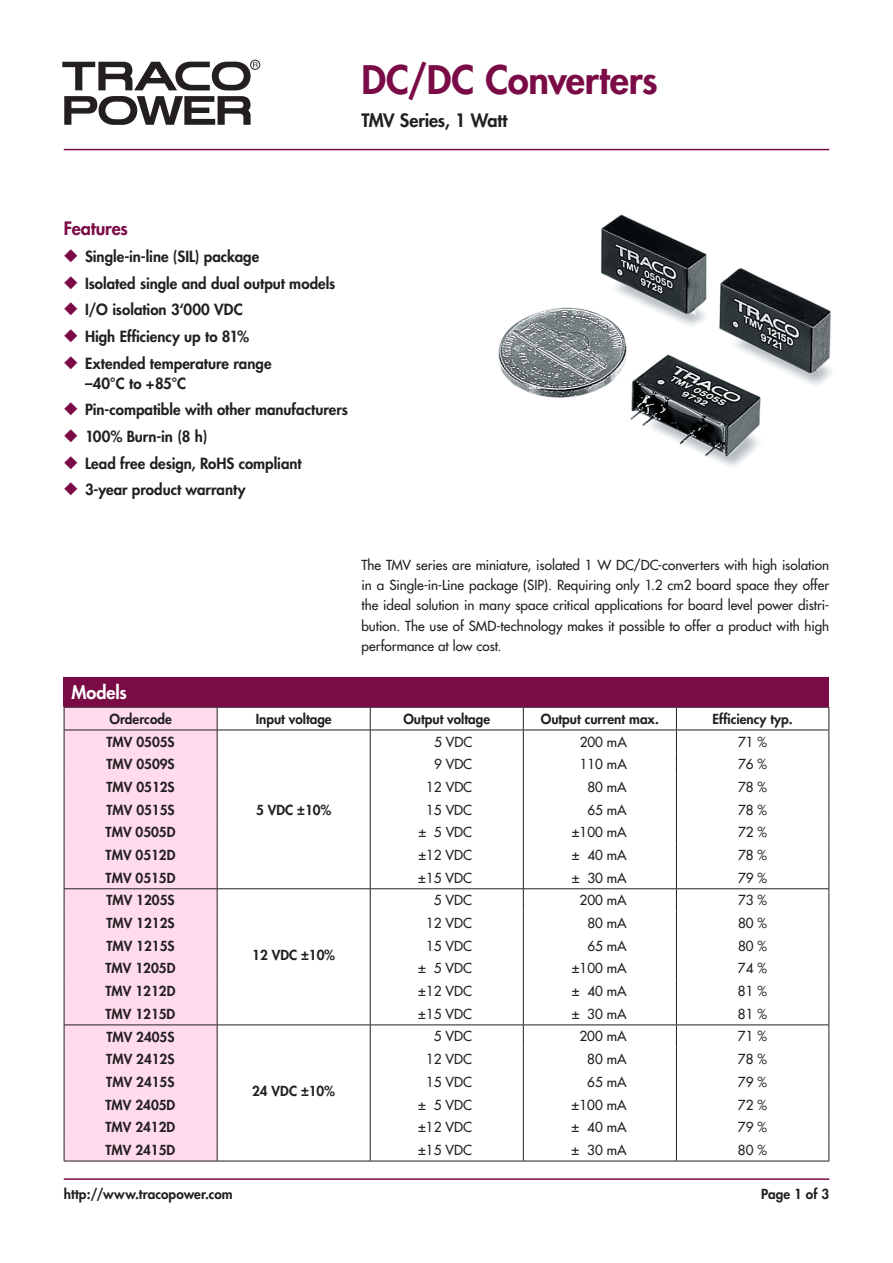
<style>
.page{position:relative;width:893px;height:1263px;background:#fff}
.page>*{position:absolute;margin:0;border:0;box-sizing:border-box;transform-origin:0 0}
.t1{font:800 38.25px "Futura";letter-spacing:-.005em;color:#7b0b46}
.t2{font:800 18px "Futura";letter-spacing:-.01em;color:#231f20}
.t3{font:800 18px "Futura";letter-spacing:-.01em;color:#7b0b46}
.t4{font:800 18px "Futura";letter-spacing:-.005em;color:#fff}
.t5{font:800 15px/20.2px "Futura";color:#231f20}
.t6{font:13.5px/20.2px "Futura";color:#231f20;text-align:justify}
.t7{font:800 13.5px "Futura";color:#231f20}
.s1{color:#7b0b46}
</style>
<div class="page">
<div style="left:250px;top:60px;width:10px;height:10px;border:1px solid #231f20;border-radius:50%"></div>
<svg style="left:64px;top:96px;width:187px;height:29px"></svg>
<svg style="left:62px;top:62px;width:196px;height:28px"></svg>
<hr style="left:64px;top:1178px;width:765px;height:2px;background:#7b0b46">
<hr style="left:64px;top:149px;width:765px;height:1px;background:#7b0b46">
<img style="left:498px;top:214px;width:334px;height:253px">
<div style="left:65px;top:708px;width:152px;height:453px;background:#ffdbed"></div>
<hr style="left:64px;top:707px;width:153px;height:1px;background:#231f20">
<hr style="left:217px;top:707px;width:153px;height:1px;background:#231f20">
<hr style="left:370px;top:707px;width:153px;height:1px;background:#231f20">
<hr style="left:523px;top:707px;width:153px;height:1px;background:#231f20">
<hr style="left:676px;top:707px;width:153px;height:1px;background:#231f20">
<hr style="left:64px;top:730px;width:153px;height:1px;background:#231f20">
<hr style="left:217px;top:730px;width:153px;height:1px;background:#231f20">
<hr style="left:370px;top:730px;width:153px;height:1px;background:#231f20">
<hr style="left:523px;top:730px;width:153px;height:1px;background:#231f20">
<hr style="left:676px;top:730px;width:153px;height:1px;background:#231f20">
<hr style="left:64px;top:888px;width:153px;height:1px;background:#231f20">
<hr style="left:217px;top:888px;width:153px;height:1px;background:#231f20">
<hr style="left:370px;top:888px;width:153px;height:1px;background:#231f20">
<hr style="left:523px;top:888px;width:153px;height:1px;background:#231f20">
<hr style="left:676px;top:888px;width:153px;height:1px;background:#231f20">
<hr style="left:64px;top:1024px;width:153px;height:1px;background:#231f20">
<hr style="left:217px;top:1024px;width:153px;height:1px;background:#231f20">
<hr style="left:370px;top:1024px;width:153px;height:1px;background:#231f20">
<hr style="left:523px;top:1024px;width:153px;height:1px;background:#231f20">
<hr style="left:676px;top:1024px;width:153px;height:1px;background:#231f20">
<svg style="left:64px;top:707px;width:1px;height:454px"></svg>
<svg style="left:217px;top:707px;width:1px;height:454px"></svg>
<svg style="left:370px;top:707px;width:1px;height:454px"></svg>
<svg style="left:523px;top:707px;width:1px;height:454px"></svg>
<svg style="left:676px;top:707px;width:1px;height:454px"></svg>
<svg style="left:829px;top:707px;width:1px;height:454px"></svg>
<hr style="left:64px;top:1161px;width:153px;height:1px;background:#231f20">
<hr style="left:217px;top:1161px;width:153px;height:1px;background:#231f20">
<hr style="left:370px;top:1161px;width:153px;height:1px;background:#231f20">
<hr style="left:523px;top:1161px;width:153px;height:1px;background:#231f20">
<hr style="left:676px;top:1161px;width:153px;height:1px;background:#231f20">
<div style="left:64px;top:677px;width:765px;height:30px;background:#7b0b46"></div>
<h1 class="t1" style="left:361px;top:56px;width:298px">DC/DC Converters</h1>
<h2 class="t2" style="left:361px;top:109px;width:148px">TMV Series, 1 Watt</h2>
<h2 class="t3" style="left:64px;top:217px;width:66px">Features</h2>
<p class="t5" style="left:64px;top:246px;width:197px"><span class="s1">◆</span> Single-in-line (SIL) package</p>
<p class="t5" style="left:64px;top:273px;width:273px"><span class="s1">◆</span> Isolated single and dual output models</p>
<p class="t5" style="left:64px;top:300px;width:180px"><span class="s1">◆</span> I/O isolation 3‘000 VDC</p>
<p class="t5" style="left:64px;top:326px;width:187px"><span class="s1">◆</span> High Efficiency up to 81%</p>
<p class="t5" style="left:85px;top:353px;width:188px;text-indent:-21px"><span class="s1">◆</span> Extended temperature range –40°C to +85°C</p>
<p class="t5" style="left:64px;top:400px;width:286px"><span class="s1">◆</span> Pin-compatible with other manufacturers</p>
<p class="t5" style="left:64px;top:426px;width:145px"><span class="s1">◆</span> 100% Burn-in (8 h)</p>
<p class="t5" style="left:64px;top:453px;width:239px"><span class="s1">◆</span> Lead free design, RoHS compliant</p>
<p class="t5" style="left:64px;top:480px;width:183px"><span class="s1">◆</span> 3-year product warranty</p>
<h2 class="t4" style="left:72px;top:681px;width:57px">Models</h2>
<p class="t6" style="left:361px;top:555px;width:469px">The TMV series are miniature, isolated 1 W DC/DC-converters with high isolation in a Single-in-Line package (SIP). Requiring only 1.2 cm2 board space they offer the ideal solution in many space critical applications for board level power distri&shy;bution. The use of SMD-technology makes it possible to offer a product with high performance at low cost.</p>
<p class="t7" style="left:109px;top:710px;width:64px">Ordercode</p>
<p class="t7" style="left:256px;top:710px;width:78px">Input voltage</p>
<p class="t7" style="left:403px;top:710px;width:88px">Output voltage</p>
<p class="t7" style="left:541px;top:710px;width:120px">Output current max.</p>
<p class="t7" style="left:713px;top:710px;width:82px">Efficiency typ.</p>
<p class="t7" style="left:107px;top:733px;width:70px">TMV 0505S</p>
<p class="t6" style="left:434px;top:731px;width:40px">5 VDC</p>
<p class="t6" style="left:580px;top:731px;width:49px">200 mA</p>
<p class="t6" style="left:738px;top:731px;width:31px">71 %</p>
<p class="t7" style="left:106px;top:756px;width:70px">TMV 0509S</p>
<p class="t6" style="left:434px;top:754px;width:40px">9 VDC</p>
<p class="t6" style="left:580px;top:754px;width:49px">110 mA</p>
<p class="t6" style="left:738px;top:754px;width:31px">76 %</p>
<p class="t7" style="left:106px;top:778px;width:70px">TMV 0512S</p>
<p class="t6" style="left:426px;top:777px;width:48px">12 VDC</p>
<p class="t6" style="left:587px;top:777px;width:41px">80 mA</p>
<p class="t6" style="left:738px;top:777px;width:31px">78 %</p>
<p class="t7" style="left:106px;top:801px;width:70px">TMV 0515S</p>
<p class="t7" style="left:256px;top:801px;width:76px">5 VDC ±10%</p>
<p class="t6" style="left:426px;top:800px;width:48px">15 VDC</p>
<p class="t6" style="left:587px;top:800px;width:41px">65 mA</p>
<p class="t6" style="left:738px;top:800px;width:31px">78 %</p>
<p class="t7" style="left:106px;top:824px;width:71px">TMV 0505D</p>
<p class="t6" style="left:418px;top:822px;width:55px">± 5 VDC</p>
<p class="t6" style="left:572px;top:822px;width:56px">±100 mA</p>
<p class="t6" style="left:738px;top:822px;width:31px">72 %</p>
<p class="t7" style="left:106px;top:846px;width:71px">TMV 0512D</p>
<p class="t6" style="left:418px;top:845px;width:55px">±12 VDC</p>
<p class="t6" style="left:572px;top:845px;width:56px">± 40 mA</p>
<p class="t6" style="left:738px;top:845px;width:31px">78 %</p>
<p class="t7" style="left:106px;top:869px;width:71px">TMV 0515D</p>
<p class="t6" style="left:418px;top:868px;width:55px">±15 VDC</p>
<p class="t6" style="left:572px;top:868px;width:56px">± 30 mA</p>
<p class="t6" style="left:738px;top:868px;width:31px">79 %</p>
<p class="t7" style="left:106px;top:892px;width:70px">TMV 1205S</p>
<p class="t6" style="left:434px;top:890px;width:40px">5 VDC</p>
<p class="t6" style="left:580px;top:890px;width:49px">200 mA</p>
<p class="t6" style="left:738px;top:890px;width:31px">73 %</p>
<p class="t7" style="left:106px;top:914px;width:70px">TMV 1212S</p>
<p class="t6" style="left:426px;top:913px;width:48px">12 VDC</p>
<p class="t6" style="left:587px;top:913px;width:41px">80 mA</p>
<p class="t6" style="left:738px;top:913px;width:31px">80 %</p>
<p class="t7" style="left:106px;top:937px;width:70px">TMV 1215S</p>
<p class="t7" style="left:252px;top:946px;width:84px">12 VDC ±10%</p>
<p class="t6" style="left:426px;top:936px;width:48px">15 VDC</p>
<p class="t6" style="left:587px;top:936px;width:41px">65 mA</p>
<p class="t6" style="left:738px;top:936px;width:31px">80 %</p>
<p class="t7" style="left:106px;top:960px;width:71px">TMV 1205D</p>
<p class="t6" style="left:418px;top:958px;width:55px">± 5 VDC</p>
<p class="t6" style="left:572px;top:958px;width:56px">±100 mA</p>
<p class="t6" style="left:738px;top:958px;width:31px">74 %</p>
<p class="t7" style="left:106px;top:983px;width:71px">TMV 1212D</p>
<p class="t6" style="left:418px;top:981px;width:55px">±12 VDC</p>
<p class="t6" style="left:572px;top:981px;width:56px">± 40 mA</p>
<p class="t6" style="left:738px;top:981px;width:31px">81 %</p>
<p class="t7" style="left:106px;top:1005px;width:71px">TMV 1215D</p>
<p class="t6" style="left:418px;top:1004px;width:55px">±15 VDC</p>
<p class="t6" style="left:572px;top:1004px;width:56px">± 30 mA</p>
<p class="t6" style="left:738px;top:1004px;width:31px">81 %</p>
<p class="t7" style="left:106px;top:1028px;width:70px">TMV 2405S</p>
<p class="t6" style="left:434px;top:1026px;width:40px">5 VDC</p>
<p class="t6" style="left:579px;top:1026px;width:49px">200 mA</p>
<p class="t6" style="left:738px;top:1026px;width:31px">71 %</p>
<p class="t7" style="left:106px;top:1051px;width:70px">TMV 2412S</p>
<p class="t6" style="left:426px;top:1049px;width:48px">12 VDC</p>
<p class="t6" style="left:587px;top:1049px;width:41px">80 mA</p>
<p class="t6" style="left:738px;top:1049px;width:31px">78 %</p>
<p class="t7" style="left:106px;top:1073px;width:70px">TMV 2415S</p>
<p class="t7" style="left:252px;top:1082px;width:84px">24 VDC ±10%</p>
<p class="t6" style="left:426px;top:1072px;width:48px">15 VDC</p>
<p class="t6" style="left:587px;top:1072px;width:41px">65 mA</p>
<p class="t6" style="left:738px;top:1072px;width:31px">79 %</p>
<p class="t7" style="left:105px;top:1096px;width:71px">TMV 2405D</p>
<p class="t6" style="left:418px;top:1094px;width:55px">± 5 VDC</p>
<p class="t6" style="left:572px;top:1094px;width:56px">±100 mA</p>
<p class="t6" style="left:738px;top:1094px;width:31px">72 %</p>
<p class="t7" style="left:105px;top:1119px;width:71px">TMV 2412D</p>
<p class="t6" style="left:418px;top:1117px;width:55px">±12 VDC</p>
<p class="t6" style="left:572px;top:1117px;width:56px">± 40 mA</p>
<p class="t6" style="left:738px;top:1117px;width:31px">79 %</p>
<p class="t7" style="left:105px;top:1141px;width:71px">TMV 2415D</p>
<p class="t6" style="left:418px;top:1140px;width:55px">±15 VDC</p>
<p class="t6" style="left:572px;top:1140px;width:56px">± 30 mA</p>
<p class="t6" style="left:738px;top:1140px;width:31px">80 %</p>
<p class="t7" style="left:64px;top:1185px;width:170px">http://www.tracopower.com</p>
<p class="t7" style="left:761px;top:1185px;width:69px">Page 1 of 3</p>
</div>
